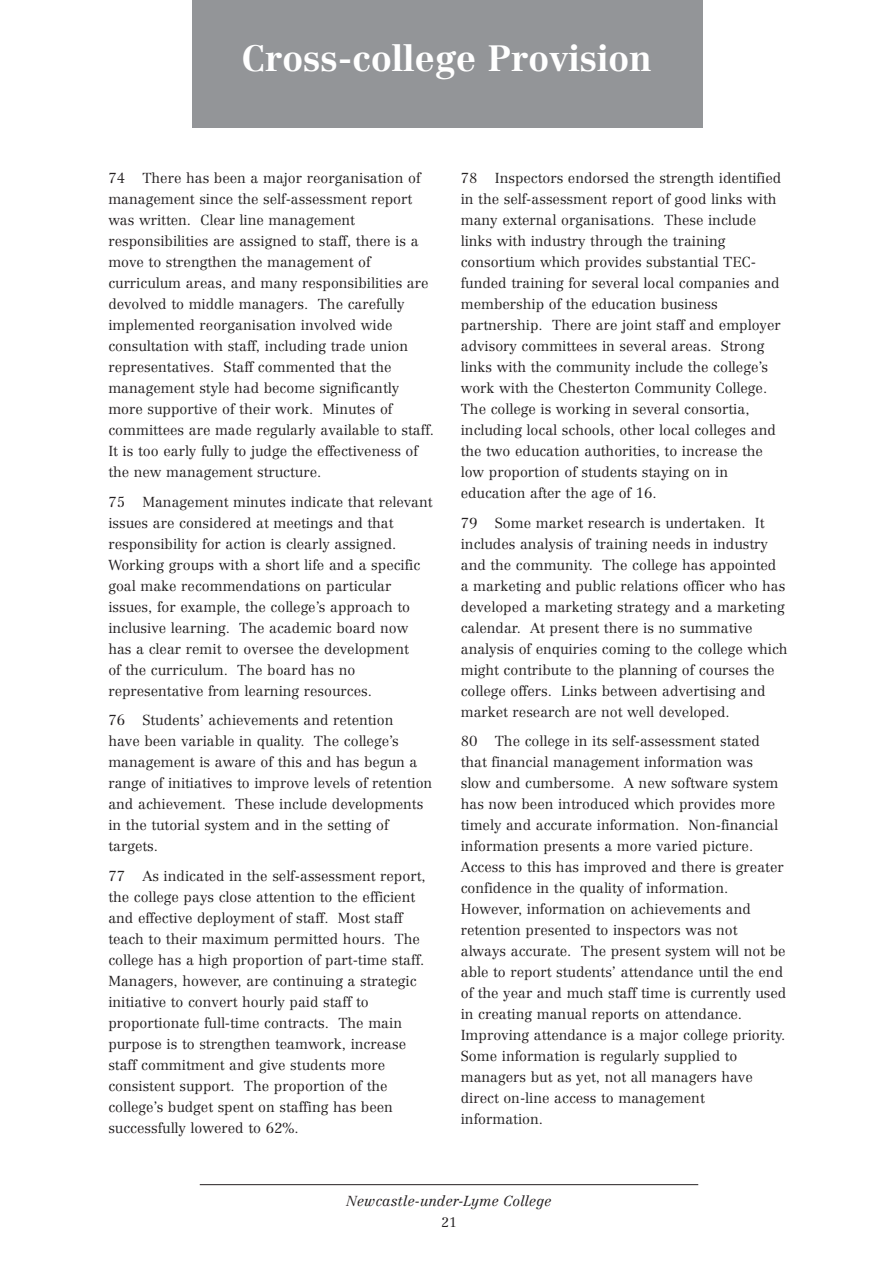
<style>
.page{position:relative;width:893px;height:1262px;background:#fff}
.page>*{position:absolute;margin:0;border:0;box-sizing:border-box;transform-origin:0 0}
.t1{font:700 36px "Centennial";color:#fff}
.t2{font:300 14.25px/21px "Centennial";color:#231f20}
.t3{font:italic 300 14.25px "Centennial";color:#231f20}
.t4{font:300 13.5px "Centennial";color:#231f20}
</style>
<div class="page">
<hr style="left:200px;top:1184px;width:498px;height:1px;background:#231f20">
<div style="left:192px;top:0;width:510px;height:128px;background:#939598"></div>
<h1 class="t1" style="left:242px;top:44px;width:411px">Cross-college Provision</h1>
<p class="t2" style="left:108px;top:169px;width:327px">74 There has been a major reorganisation of management since the self-assessment report was written. Clear line management responsibilities are assigned to staff, there is a move to strengthen the management of curriculum areas, and many responsibilities are devolved to middle managers. The carefully implemented reorganisation involved wide consultation with staff, including trade union representatives. Staff commented that the management style had become significantly more supportive of their work. Minutes of committees are made regularly available to staff.<br>It is too early fully to judge the effectiveness of the new management structure.</p>
<p class="t2" style="left:108px;top:492px;width:326px">75 Management minutes indicate that relevant issues are considered at meetings and that responsibility for action is clearly assigned.<br>Working groups with a short life and a specific goal make recommendations on particular issues, for example, the college’s approach to inclusive learning. The academic board now has a clear remit to oversee the development<br>of the curriculum. The board has no representative from learning resources.</p>
<p class="t2" style="left:108px;top:711px;width:325px">76 Students’ achievements and retention<br>have been variable in quality. The college’s management is aware of this and has begun a range of initiatives to improve levels of retention and achievement. These include developments in the tutorial system and in the setting of targets.</p>
<p class="t2" style="left:108px;top:866px;width:319px">77 As indicated in the self-assessment report, the college pays close attention to the efficient and effective deployment of staff. Most staff teach to their maximum permitted hours. The college has a high proportion of part-time staff.<br>Managers, however, are continuing a strategic initiative to convert hourly paid staff to proportionate full-time contracts. The main purpose is to strengthen teamwork, increase staff commitment and give students more consistent support. The proportion of the college’s budget spent on staffing has been successfully lowered to 62%.</p>
<p class="t2" style="left:460px;top:169px;width:322px">78 Inspectors endorsed the strength identified in the self-assessment report of good links with many external organisations. These include links with industry through the training consortium which provides substantial TEC&shy;funded training for several local companies and membership of the education business partnership. There are joint staff and employer advisory committees in several areas. Strong links with the community include the college’s work with the Chesterton Community College.<br>The college is working in several consortia, including local schools, other local colleges and the two education authorities, to increase the low proportion of students staying on in education after the age of 16.</p>
<p class="t2" style="left:460px;top:513px;width:328px">79 Some market research is undertaken. It includes analysis of training needs in industry and the community. The college has appointed a marketing and public relations officer who has developed a marketing strategy and a marketing calendar. At present there is no summative analysis of enquiries coming to the college which might contribute to the planning of courses the college offers. Links between advertising and market research are not well developed.</p>
<p class="t2" style="left:460px;top:732px;width:327px">80 The college in its self-assessment stated that financial management information was slow and cumbersome. A new software system has now been introduced which provides more timely and accurate information. Non-financial information presents a more varied picture.<br>Access to this has improved and there is greater confidence in the quality of information.<br>However, information on achievements and retention presented to inspectors was not always accurate. The present system will not be able to report students’ attendance until the end of the year and much staff time is currently used in creating manual reports on attendance.<br>Improving attendance is a major college priority.<br>Some information is regularly supplied to managers but as yet, not all managers have direct on-line access to management information.</p>
<p class="t3" style="left:346px;top:1195px;width:206px">Newcastle-under-Lyme College</p>
<p class="t4" style="left:441px;top:1216px;width:17px">21</p>
</div>
